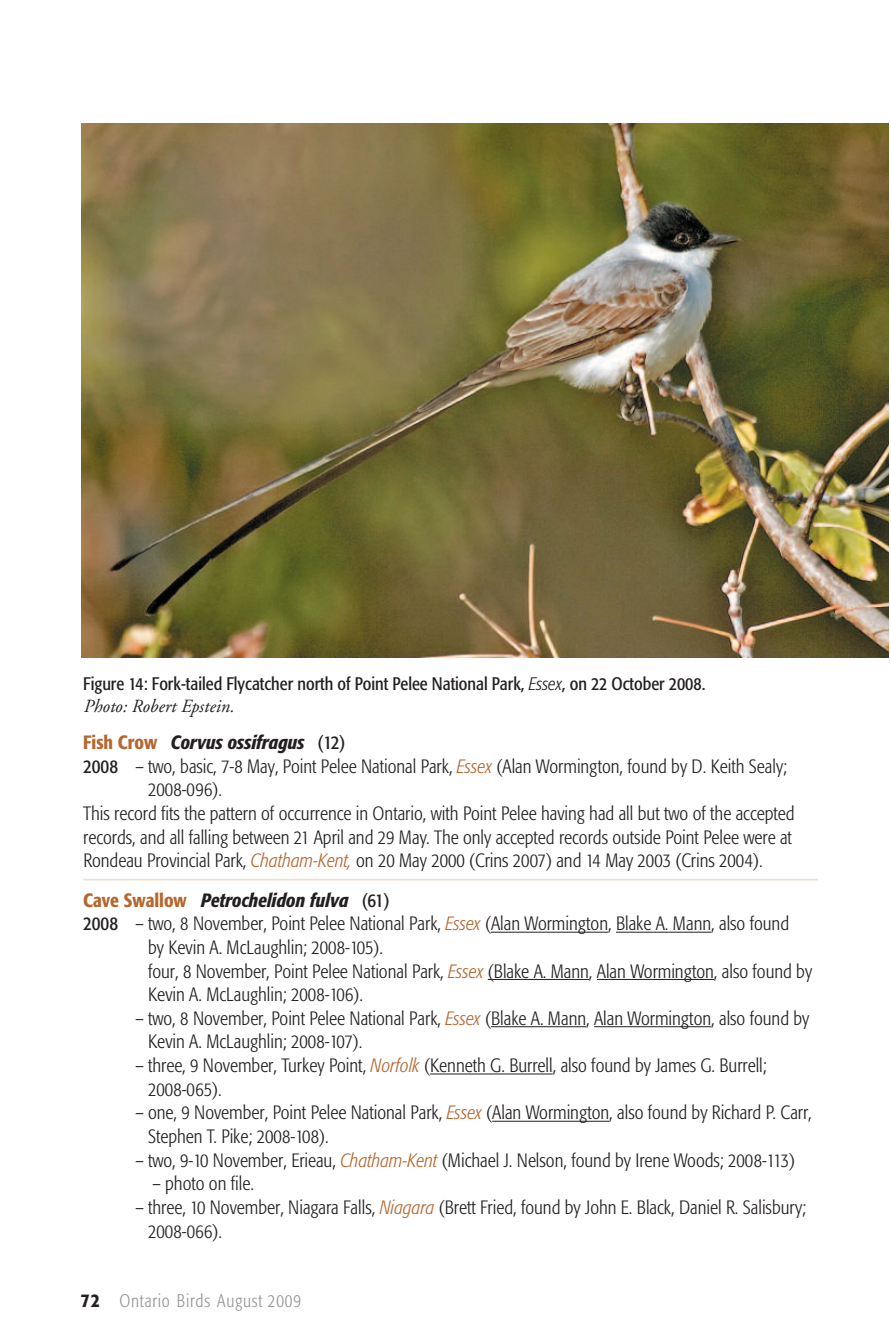
<style>
.page{position:relative;width:891px;height:1337px;background:#fff}
.page>*{position:absolute;margin:0;border:0;box-sizing:border-box;transform-origin:0 0}
.t1{font:300 condensed 19.12px/23.6px "Formata";color:#231f20}
.t2{font:italic 500 condensed 19.12px "Formata";color:#231f20}
.t3{font:italic 18.45px "Adobe Garamond";color:#231f20}
.t4{font:condensed 18px "Formata";color:#231f20}
.t5{font:300 condensed 18px "Formata";letter-spacing:.045em;color:#939598}
.s1{font-weight:300;font-style:italic}
.s2{font-style:normal;color:#b56730}
.s3{font-weight:400;font-style:normal}
.s4{font-weight:400}
.s5{font-style:italic;color:#b56730}
.s6{font-weight:500;font-size:19.12px;color:#231f20}
</style>
<div class="page">
<hr style="left:83px;top:879px;width:735px;height:1px;background:#eae1c5">
<hr style="left:491px;top:931px;width:117px;height:1px;background:#231f20">
<hr style="left:616px;top:931px;width:95px;height:1px;background:#231f20">
<hr style="left:488px;top:979px;width:101px;height:1px;background:#231f20">
<hr style="left:597px;top:979px;width:117px;height:1px;background:#231f20">
<hr style="left:491px;top:1026px;width:95px;height:1px;background:#231f20">
<hr style="left:594px;top:1026px;width:117px;height:1px;background:#231f20">
<hr style="left:430px;top:1073px;width:123px;height:1px;background:#231f20">
<hr style="left:492px;top:1120px;width:117px;height:1px;background:#231f20">
<img style="left:81px;top:124px;width:808px;height:534px">
<p class="t4" style="left:83px;top:676px;width:624px">Figure 14: Fork-tailed Flycatcher north of Point Pelee National Park, <span class="s1">Essex</span>, on 22 October 2008.</p>
<p class="t3" style="left:83px;top:699px;width:152px">Photo: Robert Epstein.</p>
<p class="t2" style="left:83px;top:734px;width:264px"><span class="s2">Fish Crow</span> Corvus ossifragus <span class="s3">(12)</span></p>
<p class="t1" style="left:83px;top:755px;width:705px"><span class="s4">2008</span> – two, basic, 7-8 May, Point Pelee National Park, <span class="s5">Essex</span> (Alan Wormington, found by D. Keith Sealy;</p>
<p class="t1" style="left:148px;top:779px;width:76px">2008-096).</p>
<p class="t1" style="left:83px;top:803px;width:713px">This record fits the pattern of occurrence in Ontario, with Point Pelee having had all but two of the accepted</p>
<p class="t1" style="left:83px;top:826px;width:710px">records, and all falling between 21 April and 29 May. The only accepted records outside Point Pelee were at</p>
<p class="t1" style="left:83px;top:850px;width:681px">Rondeau Provincial Park, <span class="s5">Chatham-Kent,</span> on 20 May 2000 (Crins 2007) and 14 May 2003 (Crins 2004).</p>
<p class="t2" style="left:83px;top:892px;width:308px"><span class="s2">Cave Swallow</span> Petrochelidon fulva <span class="s3">(61)</span></p>
<p class="t1" style="left:83px;top:913px;width:707px"><span class="s4">2008</span> – two, 8 November, Point Pelee National Park, <span class="s5">Essex</span> (Alan Wormington, Blake A. Mann, also found</p>
<p class="t1" style="left:148px;top:937px;width:237px">by Kevin A. McLaughlin; 2008-105).</p>
<p class="t1" style="left:148px;top:960px;width:666px">four, 8 November, Point Pelee National Park, <span class="s5">Essex</span> (Blake A. Mann, Alan Wormington, also found by</p>
<p class="t1" style="left:148px;top:984px;width:217px">Kevin A. McLaughlin; 2008-106).</p>
<p class="t1" style="left:148px;top:1007px;width:663px;text-indent:-13px">– two, 8 November, Point Pelee National Park, <span class="s5">Essex</span> (Blake A. Mann, Alan Wormington, also found by<br>Kevin A. McLaughlin; 2008-107).</p>
<p class="t1" style="left:148px;top:1055px;width:620px;text-indent:-13px">– three, 9 November, Turkey Point, <span class="s5">Norfolk</span> (Kenneth G. Burrell, also found by James G. Burrell;<br>2008-065).</p>
<p class="t1" style="left:148px;top:1102px;width:665px;text-indent:-13px">– one, 9 November, Point Pelee National Park, <span class="s5">Essex</span> (Alan Wormington, also found by Richard P. Carr,<br>Stephen T. Pike; 2008-108).</p>
<p class="t1" style="left:135px;top:1149px;width:661px">– two, 9-10 November, Erieau, <span class="s5">Chatham-Kent</span> (Michael J. Nelson, found by Irene Woods; 2008-113)</p>
<p class="t1" style="left:152px;top:1173px;width:103px">– photo on file.</p>
<p class="t1" style="left:148px;top:1196px;width:660px;text-indent:-13px">– three, 10 November, Niagara Falls, <span class="s5">Niagara</span> (Brett Fried, found by John E. Black, Daniel R. Salisbury;<br>2008-066).</p>
<p class="t5" style="left:81px;top:1293px;width:222px"><span class="s6">72</span> Ontario Birds August 2009</p>
</div>
